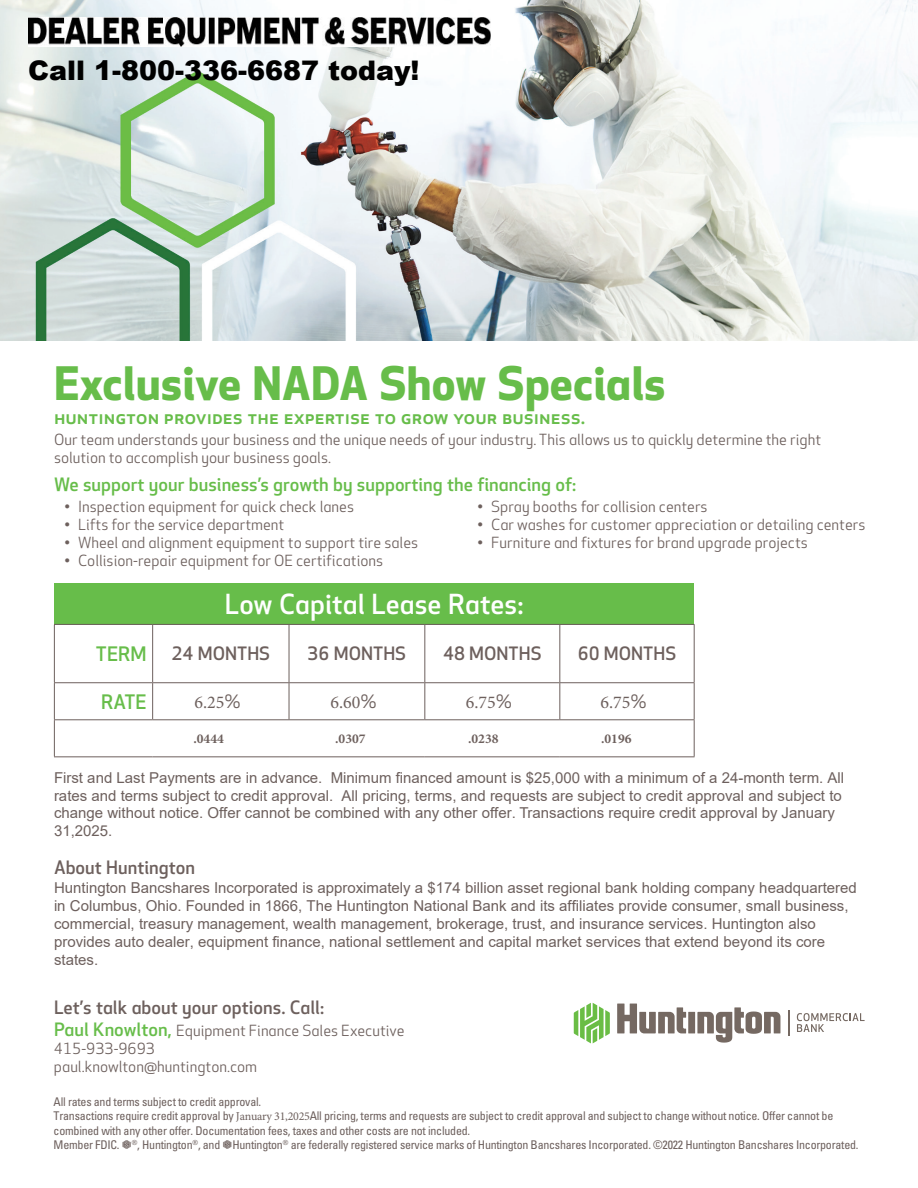
<style>
.page{position:relative;width:918px;height:1188px;background:#fff}
.page>*{position:absolute;margin:0;border:0;box-sizing:border-box;transform-origin:0 0}
.t1{font:700 45px "Huntington Apex";color:#67bd4a}
.t2{font:900 27px "Arial";color:#000}
.t3{font:500 27px "Huntington Apex";color:#fff}
.t4{font:19.5px "Huntington Apex Medium Caps";color:#67bd4a}
.t5{font:500 18px "Huntington Apex";color:#6d605d}
.t6{font:500 18px "Huntington Apex";color:#67bd4a}
.t7{font:18px "Minion Pro";color:#6d605d}
.t8{font:15px/18px "Arial";color:#6d605d}
.t9{font:15px/18px "Huntington Apex";color:#6d605d}
.t10{font:700 13.5px "Minion Pro";color:#6d605d}
.t11{font:condensed 12px/14.5px "Univers";letter-spacing:-.02em;color:#6d605d}
.s1{font-family:"Huntington Apex"}
.s2{font-weight:500;font-size:18px;color:#67bd4a}
.s3{font-family:"Minion Pro";font-stretch:normal}
.s4{font-family:"Huntington Apex Medium Caps";font-stretch:normal}
</style>
<div class="page">
<div style="left:54px;top:583px;width:640px;height:41px;background:#67bd4a"></div>
<hr style="left:54px;top:624px;width:99px;height:1px;background:#6d605d">
<hr style="left:54px;top:625px;width:1px;height:57px;background:#6d605d">
<hr style="left:153px;top:624px;width:136px;height:1px;background:#6d605d">
<hr style="left:152px;top:625px;width:1px;height:57px;background:#6d605d">
<hr style="left:289px;top:624px;width:136px;height:1px;background:#6d605d">
<hr style="left:289px;top:625px;width:1px;height:57px;background:#6d605d">
<hr style="left:425px;top:624px;width:135px;height:1px;background:#6d605d">
<hr style="left:424px;top:625px;width:1px;height:57px;background:#6d605d">
<hr style="left:560px;top:624px;width:135px;height:1px;background:#6d605d">
<hr style="left:559px;top:625px;width:1px;height:57px;background:#6d605d">
<hr style="left:694px;top:625px;width:1px;height:57px;background:#6d605d">
<hr style="left:54px;top:682px;width:99px;height:1px;background:#6d605d">
<hr style="left:54px;top:683px;width:1px;height:36px;background:#6d605d">
<hr style="left:153px;top:682px;width:136px;height:1px;background:#6d605d">
<hr style="left:152px;top:683px;width:1px;height:36px;background:#6d605d">
<hr style="left:289px;top:682px;width:136px;height:1px;background:#6d605d">
<hr style="left:289px;top:683px;width:1px;height:36px;background:#6d605d">
<hr style="left:425px;top:682px;width:135px;height:1px;background:#6d605d">
<hr style="left:424px;top:683px;width:1px;height:36px;background:#6d605d">
<hr style="left:560px;top:682px;width:135px;height:1px;background:#6d605d">
<hr style="left:559px;top:683px;width:1px;height:36px;background:#6d605d">
<hr style="left:694px;top:683px;width:1px;height:36px;background:#6d605d">
<hr style="left:54px;top:719px;width:99px;height:1px;background:#6d605d">
<hr style="left:54px;top:720px;width:1px;height:36px;background:#6d605d">
<hr style="left:153px;top:719px;width:136px;height:1px;background:#6d605d">
<hr style="left:289px;top:719px;width:136px;height:1px;background:#6d605d">
<hr style="left:425px;top:719px;width:135px;height:1px;background:#6d605d">
<hr style="left:560px;top:719px;width:135px;height:1px;background:#6d605d">
<hr style="left:694px;top:720px;width:1px;height:36px;background:#6d605d">
<hr style="left:54px;top:756px;width:99px;height:1px;background:#6d605d">
<hr style="left:153px;top:756px;width:136px;height:1px;background:#6d605d">
<hr style="left:289px;top:756px;width:136px;height:1px;background:#6d605d">
<hr style="left:425px;top:756px;width:135px;height:1px;background:#6d605d">
<hr style="left:560px;top:756px;width:135px;height:1px;background:#6d605d">
<div style="left:688px;top:1012px;width:7px;height:21px;background:#756962"></div>
<svg style="left:617px;top:1004px;width:69px;height:29px"></svg>
<svg style="left:697px;top:1007px;width:83px;height:36px"></svg>
<svg style="left:574px;top:1003px;width:36px;height:40px"></svg>
<svg style="left:788px;top:1010px;width:1px;height:25px"></svg>
<svg style="left:797px;top:1013px;width:68px;height:19px"></svg>
<img style="left:0;top:0;width:918px;height:340px">
<img style="left:28px;top:17px;width:463px;height:30px">
<h2 class="t2" style="left:28px;top:50px;width:393px">Call 1-800-336-6687 today!</h2>
<h1 class="t1" style="left:54px;top:357px;width:613px">Exclusive NADA Show Specials</h1>
<h3 class="t4" style="left:54px;top:406px;width:533px">huntington provides the expertise to grow your business.</h3>
<p class="t9" style="left:54px;top:431px;width:769px">Our team understands your business and the unique needs of your industry. This allows us to quickly determine the right solution to accomplish your business goals.</p>
<p class="t6" style="left:54px;top:474px;width:524px">We support your business’s growth by supporting the financing of:</p>
<p class="t9" style="left:64px;top:498px;width:291px">• Inspection equipment for quick check lanes</p>
<p class="t9" style="left:64px;top:516px;width:221px">• Lifts for the service department</p>
<p class="t9" style="left:64px;top:534px;width:355px">• Wheel and alignment equipment to support tire sales</p>
<p class="t9" style="left:64px;top:552px;width:320px">• Collision-repair equipment for OE certifications</p>
<p class="t9" style="left:478px;top:498px;width:232px">• Spray booths for collision centers</p>
<p class="t9" style="left:478px;top:516px;width:389px">• Car washes for customer appreciation or detailing centers</p>
<p class="t9" style="left:478px;top:534px;width:332px">• Furniture and fixtures for brand upgrade projects</p>
<h2 class="t3" style="left:225px;top:589px;width:300px">Low Capital Lease Rates:</h2>
<h3 class="t4" style="left:96px;top:643px;width:52px">TERM</h3>
<p class="t5" style="left:172px;top:644px;width:100px">24 MONTHS</p>
<p class="t5" style="left:308px;top:644px;width:100px">36 MONTHS</p>
<p class="t5" style="left:443px;top:644px;width:100px">48 MONTHS</p>
<p class="t5" style="left:578px;top:644px;width:100px">60 MONTHS</p>
<h3 class="t4" style="left:101px;top:690px;width:47px">RATE</h3>
<p class="t7" style="left:194px;top:690px;width:48px">6.25<span class="s1">%</span></p>
<p class="t7" style="left:331px;top:690px;width:48px">6.60<span class="s1">%</span></p>
<p class="t7" style="left:466px;top:690px;width:48px">6.75<span class="s1">%</span></p>
<p class="t7" style="left:601px;top:690px;width:48px">6.75<span class="s1">%</span></p>
<p class="t10" style="left:193px;top:729px;width:32px">.0444</p>
<p class="t10" style="left:335px;top:729px;width:32px">.0307</p>
<p class="t10" style="left:468px;top:729px;width:32px">.0238</p>
<p class="t10" style="left:601px;top:729px;width:32px">.0196</p>
<p class="t8" style="left:54px;top:769px;width:792px">First and Last Payments are in advance. Minimum financed amount is $25,000 with a minimum of a 24-month term. All rates and terms subject to credit approval. All pricing, terms, and requests are subject to credit approval and subject to change without notice. Offer cannot be combined with any other offer. Transactions require credit approval by January 31,2025.</p>
<p class="t5" style="left:54px;top:857px;width:142px">About Huntington</p>
<p class="t8" style="left:54px;top:879px;width:804px">Huntington Bancshares Incorporated is approximately a $174 billion asset regional bank holding company headquartered in Columbus, Ohio. Founded in 1866, The Huntington National Bank and its affiliates provide consumer, small business, commercial, treasury management, wealth management, brokerage, trust, and insurance services. Huntington also provides auto dealer, equipment finance, national settlement and capital market services that extend beyond its core states.</p>
<p class="t5" style="left:54px;top:997px;width:272px">Let’s talk about your options. Call:</p>
<p class="t9" style="left:54px;top:1022px;width:352px"><span class="s2">Paul Knowlton,</span> Equipment Finance Sales Executive<br>415-933-9693<br>paul.knowlton@huntington.com</p>
<p class="t11" style="left:54px;top:1094px;width:806px">All rates and terms subject to credit approval.<br>Transactions require credit approval by <span class="s3">January 31,2025</span>All pricing, terms and requests are subject to credit approval and subject to change without notice. Offer cannot be combined with any other offer. Documentation fees, taxes and other costs are not included.<br>Member FDIC. <span class="s4">⬢</span><sup>®</sup>, Huntington<sup>®</sup>, and <span class="s4">⬢</span>Huntington<sup>®</sup> are federally registered service marks of Huntington Bancshares Incorporated. ©2022 Huntington Bancshares Incorporated.</p>
</div>
